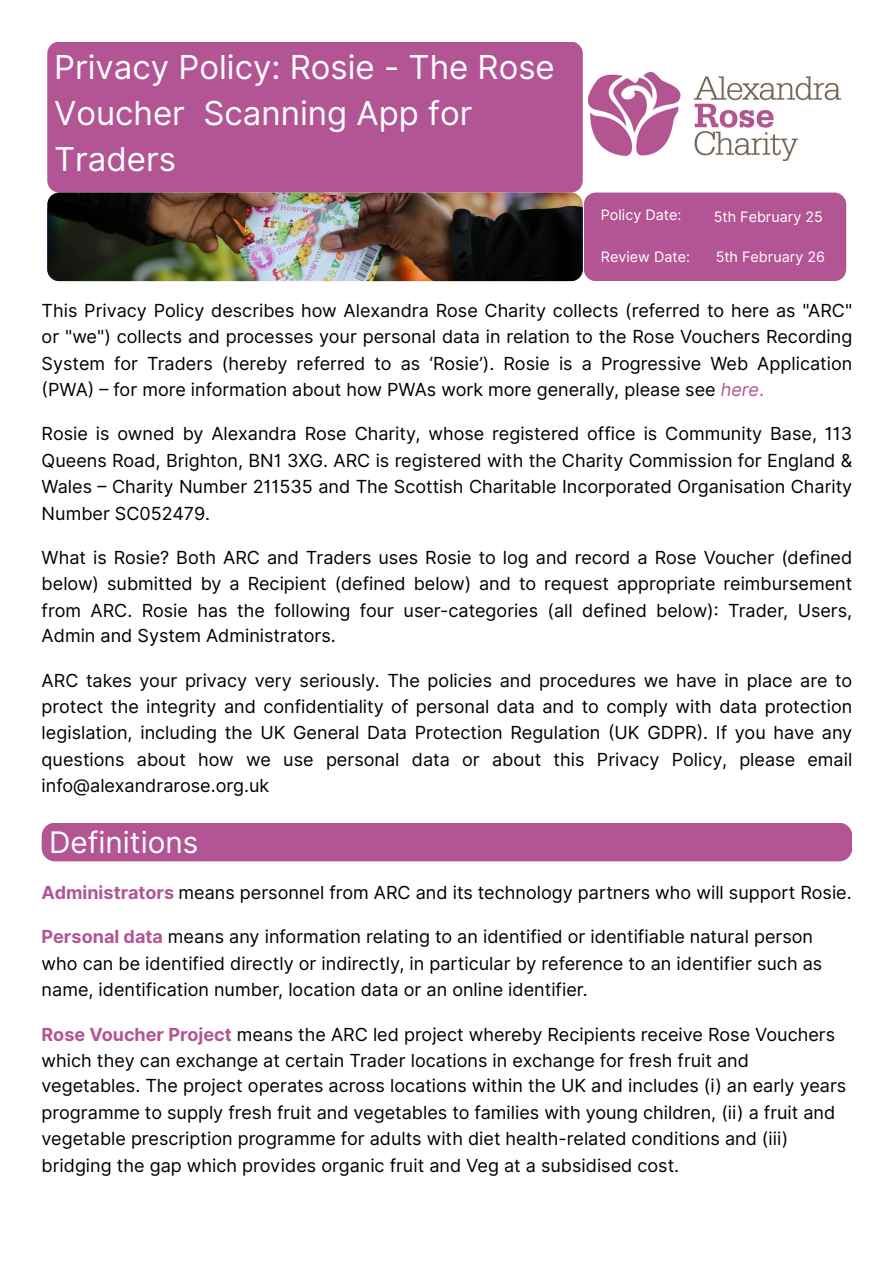
<style>
.page{position:relative;width:894px;height:1263px;background:#fff}
.page>*{position:absolute;margin:0;border:0;box-sizing:border-box;transform-origin:0 0}
.t1{font:33px/45.8px "Inter";color:#fff}
.t2{font:29.7px "Inter";color:#fff}
.t3{font:18px/26.4px "Inter";color:#000;text-align:justify}
.t4{font:14.4px "Inter";color:#fff}
.s1{font-style:italic;color:#b35595}
.s2{color:#b35595}
.s3{font-weight:700;color:#b35595}
</style>
<div class="page">
<div style="left:47px;top:42px;width:535px;height:151px;background:#b35595;border-radius:12px"></div>
<div style="left:583px;top:193px;width:263px;height:88px;background:#b35595;border-radius:12px"></div>
<img style="left:47px;top:193px;width:535px;height:88px">
<img style="left:588px;top:72px;width:251px;height:88px">
<svg style="left:52px;top:861px;width:790px;height:1px"></svg>
<div style="left:42px;top:823px;width:810px;height:38px;background:#b35595"></div>
<p class="t1" style="left:54px;top:45px;width:502px">Privacy Policy: Rosie - The Rose<br>Voucher Scanning App for<br>Traders</p>
<p class="t4" style="left:600px;top:206px;width:82px">Policy Date:</p>
<p class="t4" style="left:713px;top:208px;width:111px">5th February 25</p>
<p class="t4" style="left:600px;top:248px;width:90px">Review Date:</p>
<p class="t4" style="left:715px;top:248px;width:111px">5th February 26</p>
<p class="t3" style="left:42px;top:298px;width:811px">This Privacy Policy describes how Alexandra Rose Charity collects (referred to here as "ARC" or "we") collects and processes your personal data in relation to the Rose Vouchers Recording System for Traders (hereby referred to as ‘Rosie’). Rosie is a Progressive Web Application (PWA) – for more information about how PWAs work more generally, please see <span class="s1">here</span><span class="s2">.</span></p>
<p class="t3" style="left:42px;top:420px;width:811px">Rosie is owned by Alexandra Rose Charity, whose registered office is Community Base, 113<br>Queens Road, Brighton, BN1 3XG. ARC is registered with the Charity Commission for England &amp; Wales – Charity Number 211535 and The Scottish Charitable Incorporated Organisation Charity Number SC052479.</p>
<p class="t3" style="left:42px;top:544px;width:811px">What is Rosie? Both ARC and Traders uses Rosie to log and record a Rose Voucher (defined below) submitted by a Recipient (defined below) and to request appropriate reimbursement from ARC. Rosie has the following four user-categories (all defined below): Trader, Users, Admin and System Administrators.</p>
<p class="t3" style="left:42px;top:668px;width:811px">ARC takes your privacy very seriously. The policies and procedures we have in place are to protect the integrity and confidentiality of personal data and to comply with data protection legislation, including the UK General Data Protection Regulation (UK GDPR). If you have any questions about how we use personal data or about this Privacy Policy, please email info@alexandrarose.org.uk</p>
<p class="t2" style="left:49px;top:824px;width:151px">Definitions</p>
<h1 class="t3" style="left:42px;top:879px;width:811px"><span class="s3">Administrators</span> means personnel from ARC and its technology partners who will support Rosie.</h1>
<h1 class="t3" style="left:42px;top:923px;width:782px;text-align:left"><span class="s3">Personal data</span> means any information relating to an identified or identifiable natural person who can be identified directly or indirectly, in particular by reference to an identifier such as name, identification number, location data or an online identifier.</h1>
<h1 class="t3" style="left:42px;top:1021px;width:805px;text-align:left"><span class="s3">Rose Voucher Project</span> means the ARC led project whereby Recipients receive Rose Vouchers which they can exchange at certain Trader locations in exchange for fresh fruit and vegetables. The project operates across locations within the UK and includes (i) an early years programme to supply fresh fruit and vegetables to families with young children, (ii) a fruit and vegetable prescription programme for adults with diet health-related conditions and (iii) bridging the gap which provides organic fruit and Veg at a subsidised cost.</h1>
</div>
